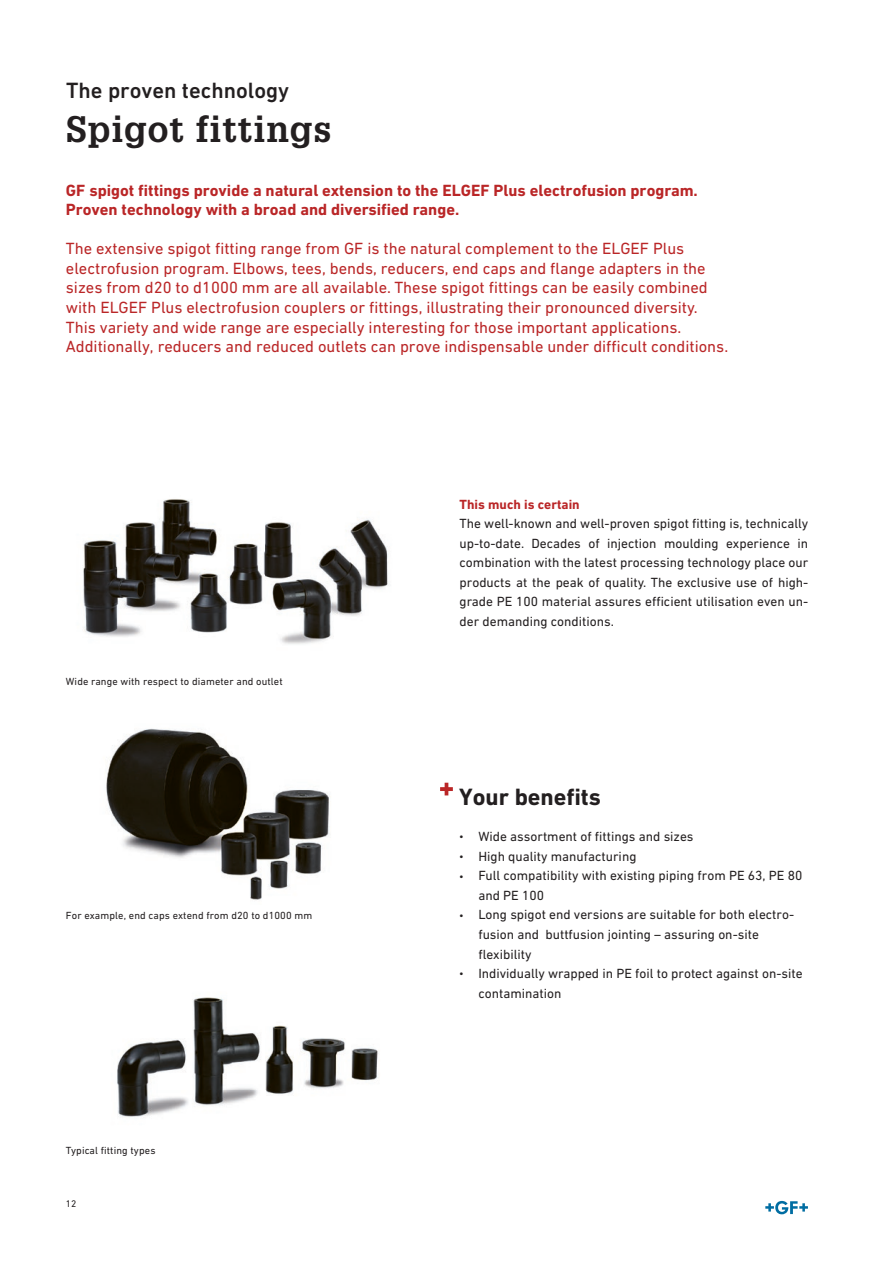
<style>
.page{position:relative;width:893px;height:1263px;background:#fff}
.page>*{position:absolute;margin:0;border:0;box-sizing:border-box;transform-origin:0 0}
.t1{font:700 36px "Glypha LT Pro";letter-spacing:.025em;color:#231f20}
.t2{font:700 24px "DIN Next W1 G";color:#231f20}
.t3{font:500 22.5px "DIN Next W1 G";color:#231f20}
.t4{font:16.5px/19.5px "DIN Next W1 G";color:#ba2627}
.t5{font:700 16.5px/19.5px "DIN Next W1 G";color:#ba2627}
.t6{font:13.5px/19.5px "DIN Next W1 G";color:#231f20}
.t7{font:700 13.5px "DIN Next W1 G";color:#ba2627}
.t8{font:10.5px "DIN Next W1 G";letter-spacing:.01em;color:#231f20}
.t9{font:9.75px "DIN Next W1 G";color:#231f20}
.s1{font-size:10.5px}
</style>
<div class="page">
<img style="left:83px;top:499px;width:305px;height:145px">
<img style="left:106px;top:728px;width:224px;height:172px">
<img style="left:117px;top:997px;width:261px;height:120px">
<svg style="left:440px;top:783px;width:13px;height:12px"></svg>
<svg style="left:765px;top:1201px;width:43px;height:13px"></svg>
<h3 class="t3" style="left:66px;top:77px;width:224px">The proven technology</h3>
<h1 class="t1" style="left:66px;top:107px;width:267px">Spigot fittings</h1>
<p class="t5" style="left:66px;top:180px;width:633px">GF spigot fittings provide a natural extension to the ELGEF Plus electrofusion program.<br>Proven technology with a broad and diversified range.</p>
<p class="t4" style="left:66px;top:239px;width:664px">The extensive spigot fitting range from GF is the natural complement to the ELGEF Plus electrofusion program. Elbows, tees, bends, reducers, end caps and flange adapters in the sizes from d20 to d1000 mm are all available. These spigot fittings can be easily combined with ELGEF Plus electrofusion couplers or fittings, illustrating their pronounced diversity.<br>This variety and wide range are especially interesting for those important applications.<br>Additionally, reducers and reduced outlets can prove indispensable under difficult conditions.</p>
<p class="t7" style="left:460px;top:496px;width:122px">This much is certain</p>
<p class="t8" style="left:66px;top:675px;width:218px">Wide range with respect to diameter and outlet</p>
<p class="t8" style="left:66px;top:910px;width:248px">For example, end caps extend from d20 to d1000 mm</p>
<p class="t8" style="left:66px;top:1144px;width:91px">Typical fitting types</p>
<p class="t9" style="left:66px;top:1197px;width:12px">12</p>
<p class="t6" style="left:460px;top:514px;width:350px;text-align:justify">The well-known and well-proven spigot fitting is, technically up-to-date. Decades of injection moulding experience in combination with the latest processing technology place our products at the peak of quality. The exclusive use of high&shy;grade PE 100 material assures efficient utilisation even un&shy;der demanding conditions.</p>
<h2 class="t2" style="left:459px;top:783px;width:143px">Your benefits</h2>
<p class="t6" style="left:459px;top:827px;width:236px"><span class="s1">•</span> Wide assortment of fittings and sizes</p>
<p class="t6" style="left:459px;top:846px;width:179px"><span class="s1">•</span> High quality manufacturing</p>
<p class="t6" style="left:478px;top:866px;width:325px;text-indent:-19px"><span class="s1">•</span> Full compatibility with existing piping from PE 63, PE 80 and PE 100</p>
<p class="t6" style="left:478px;top:905px;width:317px;text-indent:-19px"><span class="s1">•</span> Long spigot end versions are suitable for both electro&shy;fusion and buttfusion jointing – assuring on-site flexibility</p>
<p class="t6" style="left:478px;top:963px;width:326px;text-indent:-19px"><span class="s1">•</span> Individually wrapped in PE foil to protect against on-site contamination</p>
</div>
